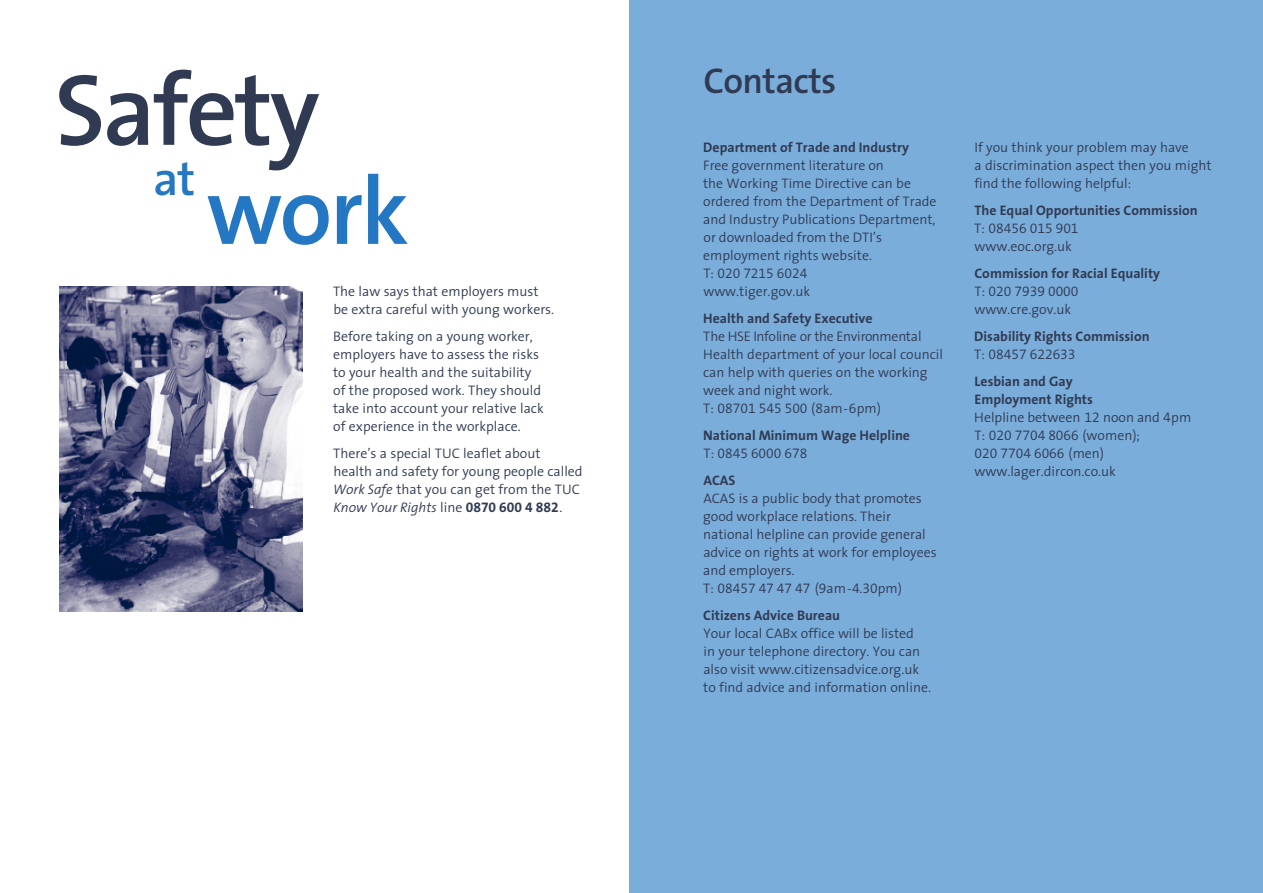
<style>
.page{position:relative;width:1263px;height:893px;background:#fff}
.page>*{position:absolute;margin:0;border:0;box-sizing:border-box;transform-origin:0 0}
.t1{font:600 102px "The Sans";color:#303b53}
.t2{font:600 96px "The Sans";color:#2477c3}
.t3{font:600 48px "The Sans";color:#2477c3}
.t4{font:600 36px "The Sans";color:#303b53}
.t5{font:300 13.8px/18px "The Sans";color:#303b53}
.t6{font:700 13.8px/18px "The Sans";color:#303b53}
.t7{font:13.8px/18px "The Sans Semi Light Expert";color:#303b53}
.s1{font-style:italic}
.s2{font-family:"The Sans Bold Expert";font-weight:400}
.s3{font-family:"The Sans";font-weight:300}
.s4{font-weight:300}
.s5{font-family:"The Sans Semi Light Expert";font-weight:400}
</style>
<div class="page">
<img style="left:60px;top:286px;width:242px;height:325px">
<div style="left:630px;top:0;width:633px;height:892px;background:#7baddb"></div>
<h1 class="t1" style="left:55px;top:68px;width:267px">S a f e t y</h1>
<h3 class="t3" style="left:153px;top:159px;width:44px">a t</h3>
<h2 class="t2" style="left:206px;top:172px;width:204px">w o r k</h2>
<p class="t5" style="left:333px;top:283px;width:223px">The law says that employers must be extra careful with young workers.</p>
<p class="t5" style="left:333px;top:328px;width:212px">Before taking on a young worker, employers have to assess the risks to your health and the suitability of the proposed work. They should take into account your relative lack of experience in the workplace.</p>
<p class="t5" style="left:333px;top:445px;width:251px">There’s a special TUC leaflet about health and safety for young people called <span class="s1">Work Safe</span> that you can get from the TUC <span class="s1">Know Your Rights</span> line <span class="s2">0870 600 4 882</span>.</p>
<h3 class="t4" style="left:703px;top:66px;width:134px">C o n t a c t s</h3>
<p class="t6" style="left:703px;top:139px;width:207px">Department of Trade and Industry</p>
<p class="t5" style="left:703px;top:157px;width:235px">Free government literature on<br>the Working Time Directive can be ordered from the Department of Trade and Industry Publications Department, or downloaded from the DTI’s employment rights website.</p>
<p class="t7" style="left:703px;top:265px;width:105px"><span class="s3">T:</span> 020 7215 6024</p>
<p class="t5" style="left:703px;top:283px;width:108px">www.tiger.gov.uk</p>
<p class="t6" style="left:703px;top:310px;width:171px">Health and Safety Executive</p>
<p class="t5" style="left:703px;top:328px;width:241px">The HSE Infoline or the Environmental Health department of your local council can help with queries on the working week and night work.</p>
<p class="t7" style="left:703px;top:400px;width:179px"><span class="s3">T:</span> 08701 545 500 <span class="s3">(</span>8<span class="s3">am-</span>6<span class="s3">pm)</span></p>
<p class="t6" style="left:703px;top:427px;width:208px">National Minimum Wage Helpline</p>
<p class="t7" style="left:703px;top:445px;width:105px"><span class="s3">T:</span> 0845 6000 678</p>
<p class="t6" style="left:703px;top:472px;width:34px">ACAS</p>
<p class="t5" style="left:703px;top:490px;width:235px">ACAS is a public body that promotes good workplace relations. Their national helpline can provide general advice on rights at work for employees and employers.</p>
<p class="t7" style="left:703px;top:580px;width:200px"><span class="s3">T:</span> 08457 47 47 47 <span class="s3">(</span>9<span class="s3">am-</span>4.30<span class="s3">pm)</span></p>
<p class="t6" style="left:703px;top:607px;width:138px">Citizens Advice Bureau</p>
<p class="t5" style="left:703px;top:625px;width:229px">Your local CABx office will be listed<br>in your telephone directory. You can also visit www.citizensadvice.org.uk to find advice and information online.</p>
<p class="t5" style="left:974px;top:139px;width:239px">If you think your problem may have<br>a discrimination aspect then you might find the following helpful:</p>
<p class="t6" style="left:975px;top:202px;width:225px">The Equal Opportunities Commission</p>
<p class="t7" style="left:974px;top:220px;width:106px"><span class="s3">T:</span> 08456 015 901</p>
<p class="t5" style="left:975px;top:238px;width:99px">www.eoc.org.uk</p>
<p class="t6" style="left:974px;top:265px;width:187px">Commission for Racial Equality</p>
<p class="t7" style="left:975px;top:283px;width:105px"><span class="s3">T:</span> 020 7939 0000</p>
<p class="t5" style="left:974px;top:301px;width:98px">www.cre.gov.uk</p>
<p class="t6" style="left:974px;top:328px;width:177px">Disability Rights Commission</p>
<p class="t7" style="left:974px;top:346px;width:103px"><span class="s3">T:</span> 08457 622633</p>
<p class="t6" style="left:974px;top:373px;width:218px">Lesbian and Gay<br>Employment Rights<br><span class="s4">Helpline between</span> <span class="s5">12</span> <span class="s4">noon and</span> <span class="s5">4</span><span class="s4">pm</span></p>
<p class="t7" style="left:975px;top:427px;width:167px"><span class="s3">T:</span> 020 7704 8066 <span class="s3">(women);<br></span>020 7704 6066 <span class="s3">(men)</span></p>
<p class="t5" style="left:974px;top:463px;width:143px">www.lager.dircon.co.uk</p>
</div>
